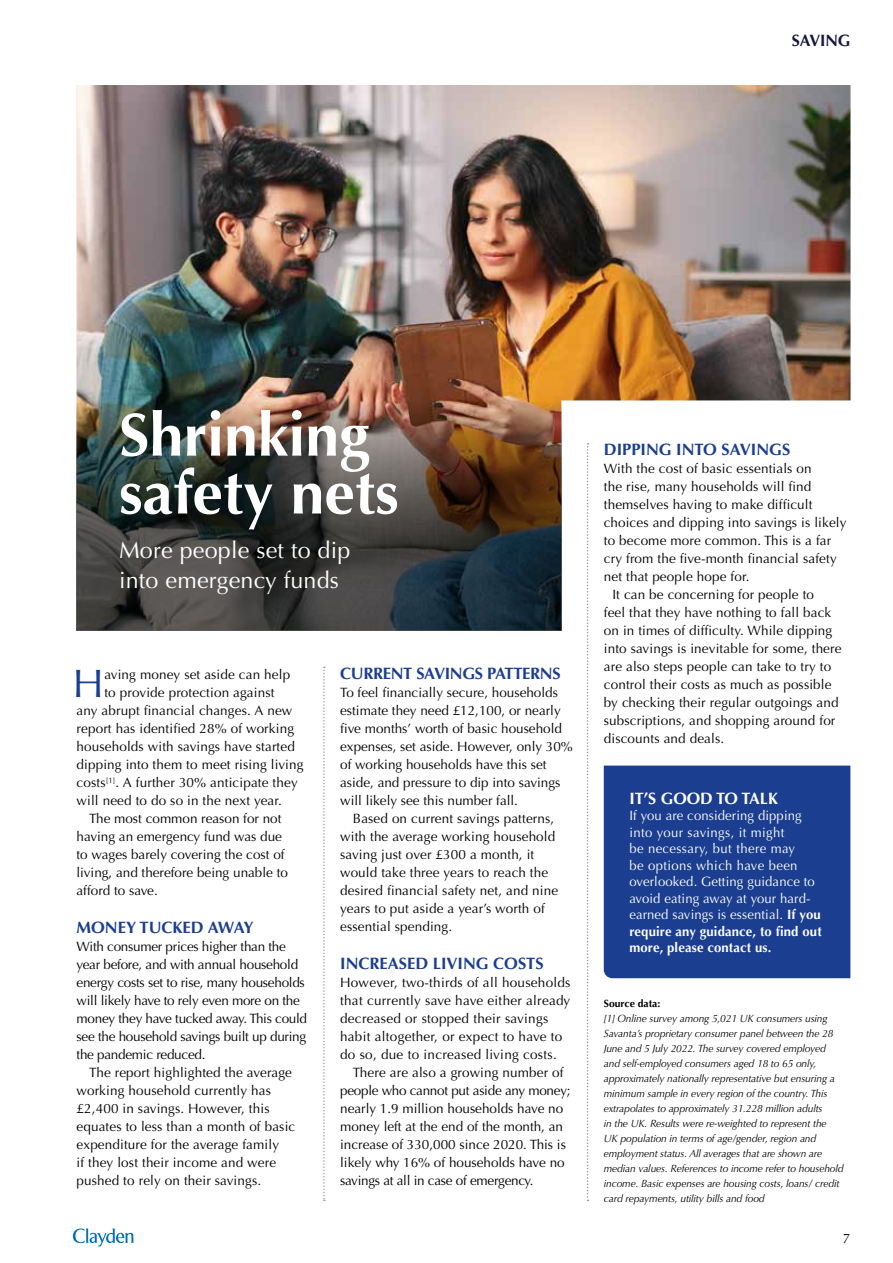
<style>
.page{position:relative;width:893px;height:1263px;background:#fff}
.page>*{position:absolute;margin:0;border:0;box-sizing:border-box;transform-origin:0 0}
.t1{font:700 60.9px/57.9px "Optima";color:#fff}
.t2{font:39.75px "Optima";color:#1b3e90}
.t3{font:23.25px/30.2px "Optima";letter-spacing:.01em;color:#fff}
.t4{font:700 16.5px "Optima";color:#1b3e90}
.t5{font:700 16.5px "Optima";letter-spacing:-.02em;color:#1b3e90}
.t6{font:700 16.5px "Optima";color:#fff}
.t7{font:700 16.5px "Optima";letter-spacing:-.01em;color:#151641}
.t8{font:13.5px/18px "Optima";letter-spacing:.01em;color:#000}
.t9{font:13.5px/16.5px "Optima";letter-spacing:.01em;color:#fff}
.t10{font:13.5px/18px "Optima";letter-spacing:-.02em;color:#000}
.t11{font:italic 10.5px/15px "Optima";letter-spacing:-.01em;color:#000}
.t12{font:700 10.5px "Optima";color:#000}
.s1{font-weight:700}
</style>
<div class="page">
<img style="left:77px;top:85px;width:773px;height:545px">
<img style="left:77px;top:401px;width:484px;height:229px">
<div style="left:604px;top:766px;width:246px;height:212px;background:#1b3e90"></div>
<svg style="left:73px;top:1228px;width:61px;height:18px"></svg>
<svg style="left:587px;top:443px;width:2px;height:758px"></svg>
<svg style="left:323px;top:667px;width:2px;height:534px"></svg>
<p class="t7" style="left:792px;top:31px;width:60px">SAVING</p>
<h1 class="t1" style="left:119px;top:407px;width:281px">Shrinking safety nets</h1>
<h3 class="t3" style="left:119px;top:535px;width:233px">More people set to dip into emergency funds</h3>
<h2 class="t2" style="left:73px;top:660px;width:32px">H</h2>
<p class="t8" style="left:104px;top:666px;width:187px">aving money set aside can help</p>
<p class="t8" style="left:104px;top:684px;width:172px">to provide protection against</p>
<p class="t8" style="left:77px;top:702px;width:217px">any abrupt financial changes. A new</p>
<p class="t8" style="left:77px;top:720px;width:219px">report has identified 28% of working</p>
<p class="t8" style="left:77px;top:738px;width:220px">households with savings have started</p>
<p class="t8" style="left:77px;top:756px;width:228px">dipping into them to meet rising living</p>
<p class="t8" style="left:77px;top:774px;width:223px">costs<sup>[1]</sup>. A further 30% anticipate they</p>
<p class="t8" style="left:77px;top:792px;width:207px">will need to do so in the next year.</p>
<p class="t8" style="left:89px;top:810px;width:194px">The most common reason for not</p>
<p class="t8" style="left:77px;top:828px;width:207px">having an emergency fund was due</p>
<p class="t8" style="left:77px;top:846px;width:210px">to wages barely covering the cost of</p>
<p class="t8" style="left:77px;top:864px;width:213px">living, and therefore being unable to</p>
<p class="t8" style="left:77px;top:882px;width:83px">afford to save.</p>
<p class="t4" style="left:77px;top:917px;width:178px">MONEY TUCKED AWAY</p>
<p class="t10" style="left:77px;top:937px;width:232px">With consumer prices higher than the year before, and with annual household energy costs set to rise, many households will likely have to rely even more on the money they have tucked away. This could see the household savings built up during the pandemic reduced.</p>
<p class="t8" style="left:77px;top:1063px;width:220px;text-indent:13px">The report highlighted the average working household currently has £2,400 in savings. However, this equates to less than a month of basic expenditure for the average family<br>if they lost their income and were pushed to rely on their savings.</p>
<p class="t5" style="left:340px;top:664px;width:222px">CURRENT SAVINGS PATTERNS</p>
<p class="t8" style="left:340px;top:684px;width:234px">To feel financially secure, households estimate they need £12,100, or nearly five months’ worth of basic household expenses, set aside. However, only 30% of working households have this set aside, and pressure to dip into savings will likely see this number fall.</p>
<p class="t8" style="left:340px;top:810px;width:219px;text-indent:13px">Based on current savings patterns, with the average working household saving just over £300 a month, it would take three years to reach the desired financial safety net, and nine years to put aside a year’s worth of essential spending.</p>
<p class="t4" style="left:340px;top:953px;width:205px">INCREASED LIVING COSTS</p>
<p class="t8" style="left:340px;top:973px;width:232px">However, two-thirds of all households that currently save have either already decreased or stopped their savings habit altogether, or expect to have to do so, due to increased living costs.</p>
<p class="t8" style="left:340px;top:1063px;width:232px;text-indent:13px">There are also a growing number of people who cannot put aside any money; nearly 1.9 million households have no money left at the end of the month, an increase of 330,000 since 2020. This is likely why 16% of households have no savings at all in case of emergency.</p>
<p class="t4" style="left:604px;top:440px;width:188px">DIPPING INTO SAVINGS</p>
<p class="t8" style="left:604px;top:460px;width:209px">With the cost of basic essentials on</p>
<p class="t8" style="left:604px;top:478px;width:209px">the rise, many households will find</p>
<p class="t8" style="left:604px;top:496px;width:210px">themselves having to make difficult</p>
<p class="t8" style="left:604px;top:514px;width:244px">choices and dipping into savings is likely</p>
<p class="t8" style="left:604px;top:532px;width:229px">to become more common. This is a far</p>
<p class="t8" style="left:604px;top:550px;width:234px">cry from the five-month financial safety</p>
<p class="t8" style="left:604px;top:568px;width:147px">net that people hope for.</p>
<p class="t8" style="left:612px;top:586px;width:203px">It can be concerning for people to</p>
<p class="t8" style="left:604px;top:604px;width:229px">feel that they have nothing to fall back</p>
<p class="t8" style="left:604px;top:622px;width:230px">on in times of difficulty. While dipping</p>
<p class="t8" style="left:604px;top:640px;width:239px">into savings is inevitable for some, there</p>
<p class="t8" style="left:604px;top:658px;width:229px">are also steps people can take to try to</p>
<p class="t8" style="left:604px;top:676px;width:229px">control their costs as much as possible</p>
<p class="t8" style="left:604px;top:694px;width:236px">by checking their regular outgoings and</p>
<p class="t8" style="left:604px;top:712px;width:233px">subscriptions, and shopping around for</p>
<p class="t8" style="left:604px;top:730px;width:122px">discounts and deals.</p>
<p class="t6" style="left:629px;top:788px;width:150px">IT’S GOOD TO TALK</p>
<p class="t9" style="left:629px;top:807px;width:194px">If you are considering dipping into your savings, it might<br>be necessary, but there may<br>be options which have been overlooked. Getting guidance to avoid eating away at your hard&shy;earned savings is essential. <span class="s1">If you require any guidance, to find out more, please contact us.</span></p>
<p class="t12" style="left:604px;top:997px;width:58px">Source data:</p>
<p class="t11" style="left:604px;top:1011px;width:241px">[1] Online survey among 5,021 UK consumers using Savanta’s proprietary consumer panel between the 28<br>June and 5 July 2022. The survey covered employed and self-employed consumers aged 18 to 65 only, approximately nationally representative but ensuring a minimum sample in every region of the country. This extrapolates to approximately 31.228 million adults<br>in the UK. Results were re-weighted to represent the<br>UK population in terms of age/gender, region and employment status. All averages that are shown are median values. References to income refer to household income. Basic expenses are housing costs, loans/ credit card repayments, utility bills and food</p>
<p class="t8" style="left:843px;top:1229px;width:9px">7</p>
</div>
